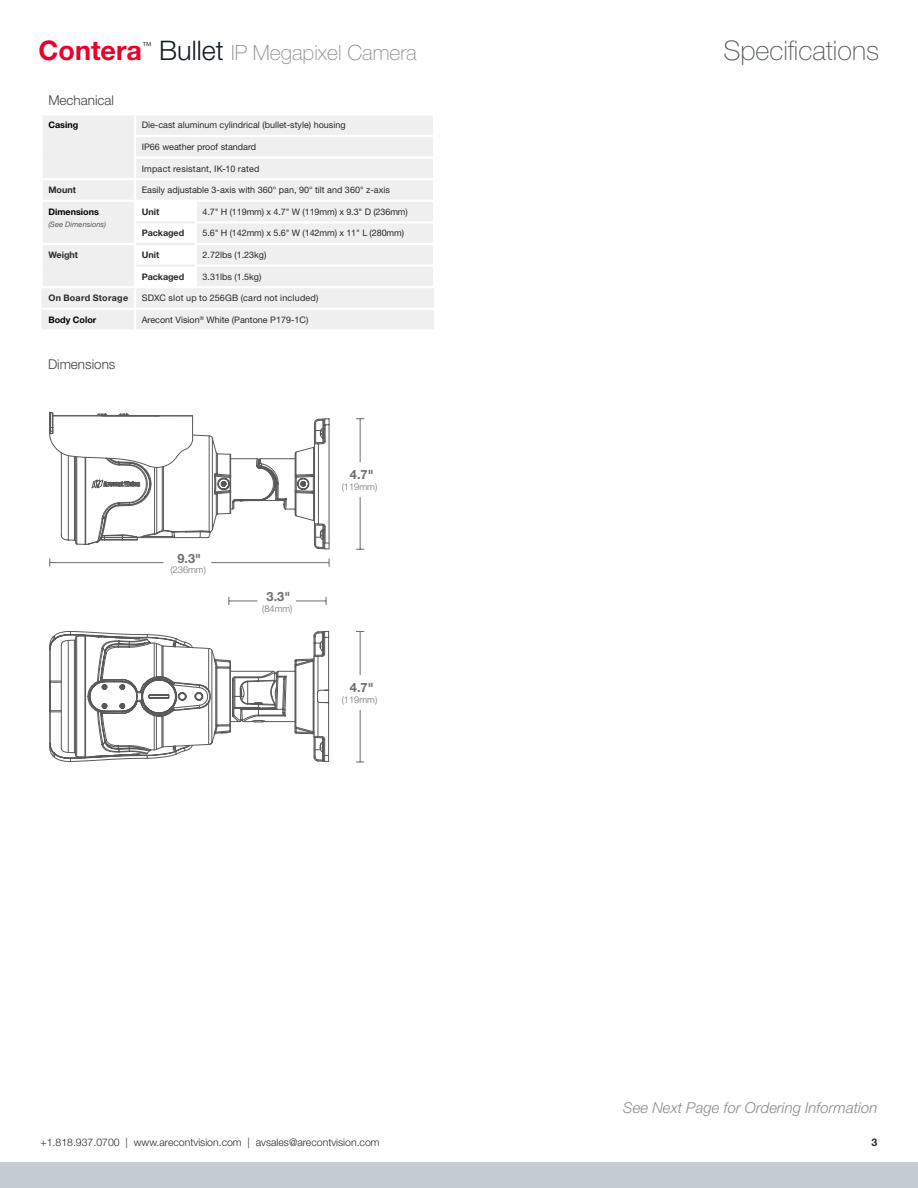
<style>
.page{position:relative;width:918px;height:1188px;background:#fff}
.page>*{position:absolute;margin:0;border:0;box-sizing:border-box;transform-origin:0 0}
.t1{font:100 27px "Helvetica Neue LT Std";color:#53575a}
.t2{font:700 27px "Helvetica Neue LT Std";color:#ea0029}
.t3{font:100 21px "Helvetica Neue LT Std";color:#888b8d}
.t4{font:italic 300 15px "Helvetica Neue LT Std";color:#888b8d}
.t5{font:300 13.5px "Helvetica Neue LT Std";color:#414042}
.t6{font:700 12.75px "Helvetica Neue LT Std";color:#6d6e71}
.t7{font:300 10.5px "Helvetica Neue LT Std";color:#292829}
.t8{font:700 10.5px "Helvetica Neue LT Std";color:#292829}
.t9{font:300 9.6px "Helvetica Neue LT Std";color:#131c20}
.t10{font:300 9.3px "Helvetica Neue LT Std";color:#6d6e71}
.t11{font:9px "Helvetica Neue LT Std";color:#292829}
.t12{font:9px "Helvetica Neue LT Std";letter-spacing:.02em;color:#292829}
.t13{font:700 9px "Helvetica Neue LT Std";color:#292829}
.t14{font:700 9px "Helvetica Neue LT Std";color:#000}
.t15{font:700 9px "Helvetica Neue LT Std";letter-spacing:.03em;color:#292829}
.t16{font:italic 7.5px "Helvetica Neue LT Std";color:#58595b}
.s1{font-weight:300;font-size:27px;color:#131c20}
</style>
<div class="page">
<div style="left:135px;top:179px;width:299px;height:22px;background:#efeff0"></div>
<div style="left:329px;top:116px;width:104px;height:62px;background:#efeff0"></div>
<hr style="left:433px;top:180px;width:2px;height:20px;background:#fff">
<div style="left:42px;top:202px;width:392px;height:127px;background:#efeff0"></div>
<hr style="left:196px;top:135px;width:239px;height:2px;background:#fff">
<hr style="left:196px;top:156px;width:239px;height:3px;background:#fff">
<hr style="left:196px;top:178px;width:239px;height:2px;background:#fff">
<hr style="left:196px;top:200px;width:239px;height:2px;background:#fff">
<hr style="left:40px;top:243px;width:96px;height:2px;background:#fff">
<hr style="left:195px;top:264px;width:240px;height:3px;background:#fff">
<hr style="left:40px;top:286px;width:95px;height:2px;background:#fff">
<hr style="left:196px;top:286px;width:239px;height:2px;background:#fff">
<hr style="left:42px;top:308px;width:93px;height:2px;background:#fff">
<hr style="left:196px;top:308px;width:238px;height:2px;background:#fff">
<svg style="left:49px;top:116px;width:280px;height:515px"></svg>
<svg style="left:49px;top:614px;width:276px;height:17px"></svg>
<svg style="left:49px;top:631px;width:280px;height:131px"></svg>
<svg style="left:49px;top:412px;width:281px;height:138px"></svg>
<hr style="left:360px;top:497px;width:1px;height:53px;background:#6d6e71">
<hr style="left:360px;top:419px;width:1px;height:43px;background:#6d6e71">
<hr style="left:211px;top:562px;width:118px;height:1px;background:#6d6e71">
<hr style="left:50px;top:562px;width:114px;height:1px;background:#6d6e71">
<hr style="left:296px;top:601px;width:30px;height:1px;background:#6d6e71">
<svg style="left:229px;top:597px;width:28px;height:8px"></svg>
<hr style="left:360px;top:710px;width:1px;height:52px;background:#6d6e71">
<hr style="left:360px;top:631px;width:1px;height:44px;background:#6d6e71">
<div style="left:0;top:1162px;width:918px;height:26px;background:#c5ccd1"></div>
<h1 class="t2" style="left:39px;top:34px;width:105px">Contera</h1>
<p class="t9" style="left:142px;top:40px;width:11px">™</p>
<h2 class="t3" style="left:159px;top:40px;width:259px"><span class="s1">Bullet</span> IP Megapixel Camera</h2>
<h1 class="t1" style="left:723px;top:35px;width:157px">Specifications</h1>
<h3 class="t5" style="left:48px;top:92px;width:67px">Mechanical</h3>
<p class="t14" style="left:48px;top:120px;width:31px">Casing</p>
<p class="t11" style="left:142px;top:120px;width:205px">Die-cast aluminum cylindrical (bullet-style) housing</p>
<p class="t11" style="left:142px;top:141px;width:116px">IP66 weather proof standard</p>
<p class="t12" style="left:142px;top:163px;width:119px">Impact resistant, IK-10 rated</p>
<p class="t13" style="left:48px;top:184px;width:29px">Mount</p>
<p class="t11" style="left:142px;top:185px;width:250px">Easily adjustable 3-axis with 360° pan, 90° tilt and 360° z-axis</p>
<p class="t14" style="left:48px;top:206px;width:52px">Dimensions</p>
<p class="t16" style="left:48px;top:220px;width:59px">(See Dimensions)</p>
<p class="t13" style="left:142px;top:206px;width:19px">Unit</p>
<p class="t11" style="left:202px;top:206px;width:207px">4.7" H (119mm) x 4.7" W (119mm) x 9.3" D (236mm)</p>
<p class="t13" style="left:142px;top:228px;width:44px">Packaged</p>
<p class="t11" style="left:202px;top:228px;width:203px">5.6" H (142mm) x 5.6" W (142mm) x 11" L (280mm)</p>
<p class="t13" style="left:48px;top:249px;width:31px">Weight</p>
<p class="t13" style="left:142px;top:249px;width:19px">Unit</p>
<p class="t11" style="left:202px;top:249px;width:65px">2.72lbs (1.23kg)</p>
<p class="t13" style="left:142px;top:271px;width:44px">Packaged</p>
<p class="t11" style="left:202px;top:271px;width:60px">3.31lbs (1.5kg)</p>
<p class="t15" style="left:48px;top:292px;width:81px">On Board Storage</p>
<p class="t12" style="left:142px;top:293px;width:178px">SDXC slot up to 256GB (card not included)</p>
<p class="t14" style="left:48px;top:314px;width:49px">Body Color</p>
<p class="t11" style="left:142px;top:314px;width:168px">Arecont Vision<sup>®</sup> White (Pantone P179-1C)</p>
<h3 class="t5" style="left:48px;top:356px;width:69px">Dimensions</h3>
<h3 class="t6" style="left:177px;top:551px;width:25px">9.3"</h3>
<p class="t10" style="left:170px;top:564px;width:37px">(236mm)</p>
<h3 class="t6" style="left:267px;top:589px;width:25px">3.3"</h3>
<p class="t10" style="left:262px;top:603px;width:32px">(84mm)</p>
<h3 class="t6" style="left:350px;top:467px;width:25px">4.7"</h3>
<p class="t10" style="left:342px;top:481px;width:37px">(119mm)</p>
<h3 class="t6" style="left:350px;top:680px;width:25px">4.7"</h3>
<p class="t10" style="left:342px;top:694px;width:37px">(119mm)</p>
<h3 class="t4" style="left:623px;top:1098px;width:256px">See Next Page for Ordering Information</h3>
<p class="t7" style="left:40px;top:1136px;width:341px">+1.818.937.0700 | www.arecontvision.com | avsales@arecontvision.com</p>
<p class="t8" style="left:872px;top:1136px;width:7px">3</p>
</div>
